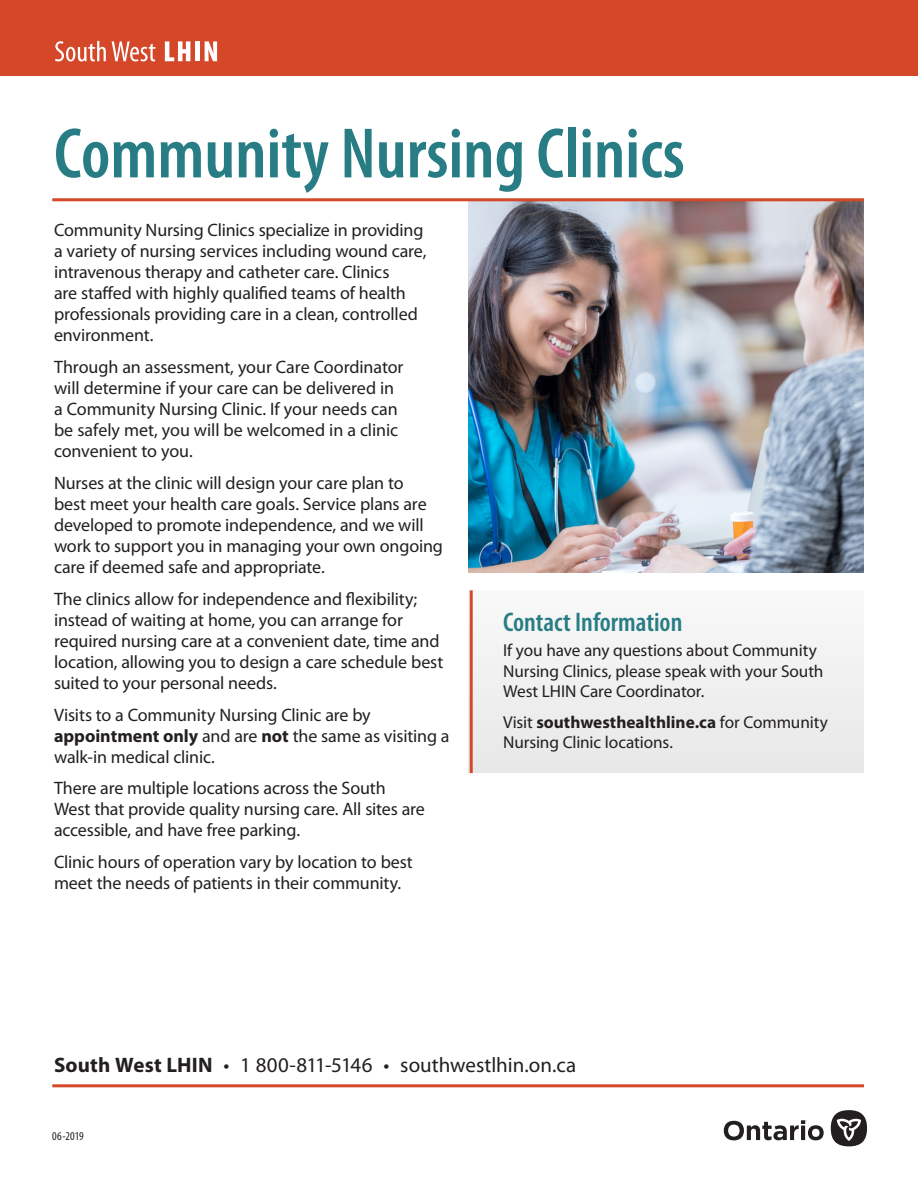
<style>
.page{position:relative;width:918px;height:1188px;background:#fff}
.page>*{position:absolute;margin:0;border:0;box-sizing:border-box;transform-origin:0 0}
.t1{font:600 condensed 72px "Myriad Pro";color:#287d84}
.t2{font:600 condensed 27px "Myriad Pro";color:#287d84}
.t3{font:21px "Myriad Pro";color:#231f20}
.Body{font:18px/21px "Myriad Pro";letter-spacing:-.01em;color:#231f20}
.Body-2{font:17.25px/20.2px "Myriad Pro";letter-spacing:-.01em;color:#231f20}
.t4{font:condensed 12px "Myriad Pro";letter-spacing:.005em;color:#231f20}
.s1{font-weight:700}
</style>
<div class="page">
<div style="left:0;top:0;width:918px;height:76px;background:#d44728"></div>
<svg style="left:55px;top:41px;width:51px;height:20px"></svg>
<svg style="left:112px;top:41px;width:43px;height:20px"></svg>
<svg style="left:165px;top:41px;width:25px;height:20px"></svg>
<div style="left:195px;top:41px;width:5px;height:20px;background:#fff"></div>
<svg style="left:205px;top:41px;width:12px;height:20px"></svg>
<img style="left:468px;top:201px;width:396px;height:371px">
<div style="left:468px;top:590px;width:396px;height:183px;background:#f0f0f0"></div>
<hr style="left:470px;top:590px;width:3px;height:183px;background:#d44728">
<hr style="left:52px;top:198px;width:812px;height:3px;background:#d44728">
<svg style="left:724px;top:1120px;width:100px;height:20px"></svg>
<div style="left:831px;top:1110px;width:36px;height:36px;background:#231f20;border-radius:50%"></div>
<svg style="left:837px;top:1118px;width:24px;height:23px"></svg>
<hr style="left:52px;top:1084px;width:812px;height:3px;background:#d44728">
<p class="t1" style="left:54px;top:109px;width:632px">Community Nursing Clinics</p>
<p class="Body" style="left:54px;top:220px;width:374px">Community Nursing Clinics specialize in providing a variety of nursing services including wound care, intravenous therapy and catheter care. Clinics<br>are staffed with highly qualified teams of health professionals providing care in a clean, controlled environment.</p>
<p class="Body" style="left:54px;top:356px;width:351px">Through an assessment, your Care Coordinator will determine if your care can be delivered in a Community Nursing Clinic. If your needs can be safely met, you will be welcomed in a clinic convenient to you.</p>
<p class="Body" style="left:54px;top:472px;width:391px">Nurses at the clinic will design your care plan to<br>best meet your health care goals. Service plans are developed to promote independence, and we will work to support you in managing your own ongoing care if deemed safe and appropriate.</p>
<p class="Body" style="left:54px;top:588px;width:391px">The clinics allow for independence and flexibility; instead of waiting at home, you can arrange for required nursing care at a convenient date, time and location, allowing you to design a care schedule best suited to your personal needs.</p>
<p class="Body" style="left:54px;top:704px;width:397px">Visits to a Community Nursing Clinic are by <span class="s1">appointment only</span> and are <span class="s1">not</span> the same as visiting a walk-in medical clinic.</p>
<p class="Body" style="left:54px;top:778px;width:372px">There are multiple locations across the South<br>West that provide quality nursing care. All sites are accessible, and have free parking.</p>
<p class="Body" style="left:54px;top:851px;width:360px">Clinic hours of operation vary by location to best meet the needs of patients in their community.</p>
<p class="t2" style="left:503px;top:605px;width:181px">Contact Information</p>
<p class="Body-2" style="left:503px;top:640px;width:322px">If you have any questions about Community<br>Nursing Clinics, please speak with your South<br>West LHIN Care Coordinator.</p>
<p class="Body-2" style="left:503px;top:712px;width:326px">Visit <span class="s1">southwesthealthline.ca</span> for Community<br>Nursing Clinic locations.</p>
<p class="t3" style="left:54px;top:1052px;width:524px"><span class="s1">South West LHIN</span> • 1 800-811-5146 • southwestlhin.on.ca</p>
<p class="t4" style="left:52px;top:1129px;width:33px">06-2019</p>
</div>
